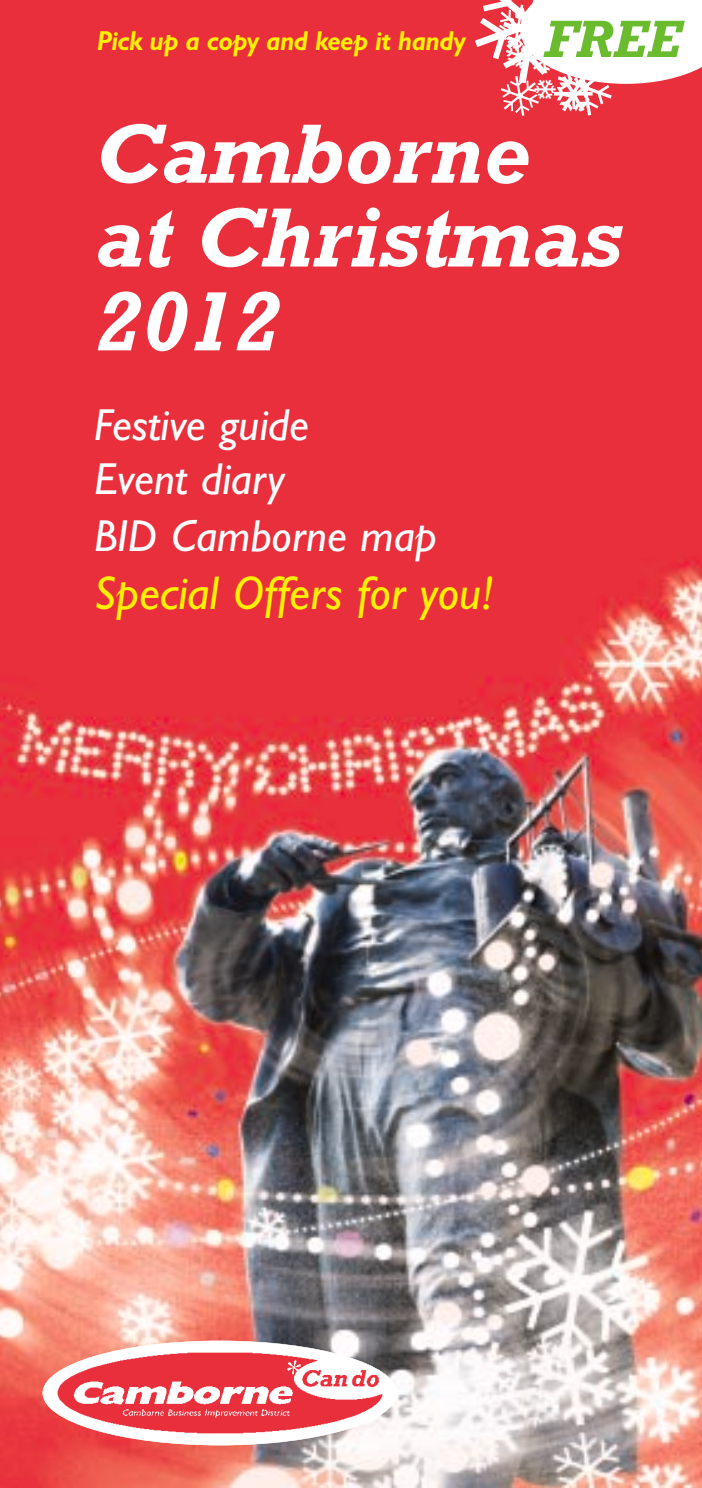
<style>
.page{position:relative;width:702px;height:1488px;background:#fff}
.page>*{position:absolute;margin:0;border:0;box-sizing:border-box;transform-origin:0 0}
.t1{font:italic 700 85.25px/83.8px "Rockwell";color:#fff}
.t2{font:55.5px "Monotype Sorts";color:#fff}
.t3{font:italic 700 53.25px "Rockwell";color:#6bbb2f}
.t4{font:italic 47.5px "Gill Sans";color:#fff100}
.t5{font:italic 45px/55.8px "Gill Sans";color:#fff}
.t6{font:30.5px "Monotype Sorts";color:#fff}
.t7{font:italic 700 27.5px "Gill Sans";letter-spacing:-.02em;color:#fff100;scale:.95 1}
</style>
<div class="page">
<img style="left:0;top:0;width:702px;height:1487px">
<img style="left:43px;top:1340px;width:354px;height:105px">
<svg style="left:457px;top:0;width:245px;height:121px"></svg>
<p class="t7" style="left:97px;top:31px;width:390px">Pick up a copy and keep it handy</p>
<p class="t3" style="left:544px;top:21px;width:137px">FREE</p>
<p class="t2" style="left:541px;top:113px;width:40px;rotate:-90deg">❅</p>
<p class="t6" style="left:527px;top:100px;width:23px;rotate:-90deg">❅</p>
<h1 class="t1" style="left:94px;top:121px;width:529px">Camborne at Christmas<br>2012</h1>
<p class="t5" style="left:94px;top:401px;width:344px">Festive guide<br>Event diary<br>BID Camborne map</p>
<p class="t4" style="left:94px;top:577px;width:400px">Special Offers for you!</p>
</div>
